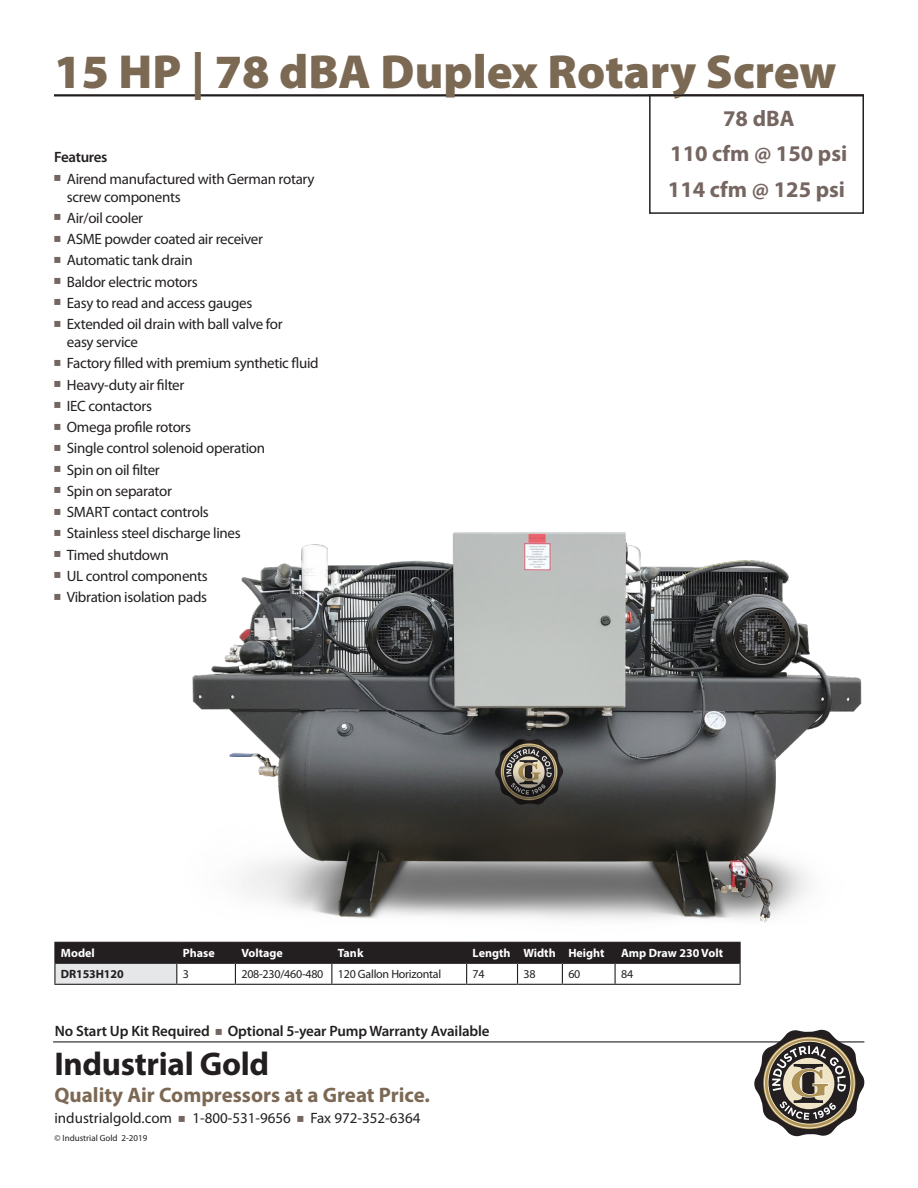
<style>
.page{position:relative;width:918px;height:1188px;background:#fff}
.page>*{position:absolute;margin:0;border:0;box-sizing:border-box;transform-origin:0 0}
.product_name{font:900 48px "Myriad Pro";color:#7c6954}
.tag-name{font:700 33px "Myriad Pro";letter-spacing:-.01em;color:#231f20}
.cfm{font:700 22.5px/34.2px "Myriad Pro";color:#766662;text-align:center}
.tag{font:700 21px "Myriad Pro";color:#7c6954}
.Bullet_List{font:15px/18px "Myriad Pro";letter-spacing:-.02em;color:#231f20}
.Bullet_Subhead{font:600 15px "Myriad Pro";letter-spacing:-.01em;color:#231f20}
.contact{font:15px "Myriad Pro";color:#231f20}
.Table_Head{font:700 12px "Myriad Pro";color:#fff}
.Table_Text{font:12px "Myriad Pro";letter-spacing:-.02em;color:#231f20}
.Table_bold{font:700 12px "Myriad Pro";letter-spacing:-.01em;color:#231f20}
.copyright{font:9px "Myriad Pro";color:#231f20}
.s1{font-family:"Universal Newswith Comm Pi";font-size:12px;color:#766662}
.s2{font-family:"Universal Newswith Comm Pi";font-weight:400;font-size:12px;color:#766662}
</style>
<div class="page">
<hr style="left:54px;top:94px;width:810px;height:2px;background:#231f20">
<div style="left:649px;top:94px;width:215px;height:120px;border:2px solid #231f20"></div>
<hr style="left:53px;top:1041px;width:811px;height:1px;background:#231f20">
<svg style="left:754px;top:1029px;width:111px;height:108px"></svg>
<hr style="left:54px;top:942px;width:123px;height:1px;background:#231f20">
<hr style="left:54px;top:943px;width:2px;height:20px;background:#231f20">
<hr style="left:54px;top:963px;width:123px;height:1px;background:#231f20">
<hr style="left:54px;top:964px;width:2px;height:20px;background:#231f20">
<svg style="left:55px;top:943px;width:686px;height:41px"></svg>
<hr style="left:54px;top:984px;width:123px;height:1px;background:#231f20">
<hr style="left:177px;top:984px;width:58px;height:1px;background:#231f20">
<hr style="left:235px;top:984px;width:97px;height:1px;background:#231f20">
<hr style="left:332px;top:984px;width:135px;height:1px;background:#231f20">
<hr style="left:467px;top:984px;width:51px;height:1px;background:#231f20">
<hr style="left:518px;top:984px;width:44px;height:1px;background:#231f20">
<hr style="left:562px;top:984px;width:53px;height:1px;background:#231f20">
<hr style="left:615px;top:984px;width:126px;height:1px;background:#231f20">
<img style="left:171px;top:532px;width:691px;height:422px">
<p class="product_name" style="left:54px;top:44px;width:784px">15 HP | 78 dBA Duplex Rotary Screw</p>
<p class="cfm" style="left:670px;top:101px;width:178px">78 dBA<br>110 cfm @ 150 psi</p>
<p class="cfm" style="left:668px;top:171px;width:179px">114 cfm @ 125 psi</p>
<p class="Bullet_Subhead" style="left:54px;top:148px;width:55px">Features</p>
<p class="Bullet_List" style="left:67px;top:169px;width:249px;text-indent:-13px"><span class="s1">n</span> Airend manufactured with German rotary screw components</p>
<p class="Bullet_List" style="left:54px;top:209px;width:90px"><span class="s1">n</span> Air/oil cooler</p>
<p class="Bullet_List" style="left:54px;top:230px;width:210px"><span class="s1">n</span> ASME powder coated air receiver</p>
<p class="Bullet_List" style="left:54px;top:251px;width:140px"><span class="s1">n</span> Automatic tank drain</p>
<p class="Bullet_List" style="left:54px;top:272px;width:145px"><span class="s1">n</span> Baldor electric motors</p>
<p class="Bullet_List" style="left:54px;top:294px;width:200px"><span class="s1">n</span> Easy to read and access gauges</p>
<p class="Bullet_List" style="left:67px;top:315px;width:217px;text-indent:-13px"><span class="s1">n</span> Extended oil drain with ball valve for easy service</p>
<p class="Bullet_List" style="left:54px;top:354px;width:266px"><span class="s1">n</span> Factory filled with premium synthetic fluid</p>
<p class="Bullet_List" style="left:54px;top:375px;width:132px"><span class="s1">n</span> Heavy-duty air filter</p>
<p class="Bullet_List" style="left:54px;top:397px;width:99px"><span class="s1">n</span> IEC contactors</p>
<p class="Bullet_List" style="left:54px;top:418px;width:138px"><span class="s1">n</span> Omega profile rotors</p>
<p class="Bullet_List" style="left:54px;top:439px;width:212px"><span class="s1">n</span> Single control solenoid operation</p>
<p class="Bullet_List" style="left:54px;top:460px;width:107px"><span class="s1">n</span> Spin on oil filter</p>
<p class="Bullet_List" style="left:54px;top:482px;width:119px"><span class="s1">n</span> Spin on separator</p>
<p class="Bullet_List" style="left:54px;top:503px;width:156px"><span class="s1">n</span> SMART contact controls</p>
<p class="Bullet_List" style="left:54px;top:524px;width:188px"><span class="s1">n</span> Stainless steel discharge lines</p>
<p class="Bullet_List" style="left:54px;top:545px;width:116px"><span class="s1">n</span> Timed shutdown</p>
<p class="Bullet_List" style="left:54px;top:567px;width:155px"><span class="s1">n</span> UL control components</p>
<p class="Bullet_List" style="left:54px;top:588px;width:154px"><span class="s1">n</span> Vibration isolation pads</p>
<p class="Table_Head" style="left:61px;top:945px;width:35px">Model</p>
<p class="Table_Head" style="left:183px;top:945px;width:33px">Phase</p>
<p class="Table_Head" style="left:241px;top:945px;width:43px">Voltage</p>
<p class="Table_Head" style="left:338px;top:945px;width:27px">Tank</p>
<p class="Table_Head" style="left:473px;top:945px;width:39px">Length</p>
<p class="Table_Head" style="left:524px;top:945px;width:34px">Width</p>
<p class="Table_Head" style="left:568px;top:945px;width:38px">Height</p>
<p class="Table_Head" style="left:621px;top:945px;width:103px">Amp Draw 230 Volt</p>
<p class="Table_bold" style="left:61px;top:966px;width:64px">DR153H120</p>
<p class="Table_Text" style="left:183px;top:967px;width:8px">3</p>
<p class="Table_Text" style="left:241px;top:967px;width:83px">208-230/460-480</p>
<p class="Table_Text" style="left:338px;top:967px;width:105px">120 Gallon Horizontal</p>
<p class="Table_Text" style="left:473px;top:967px;width:14px">74</p>
<p class="Table_Text" style="left:524px;top:967px;width:14px">38</p>
<p class="Table_Text" style="left:568px;top:967px;width:14px">60</p>
<p class="Table_Text" style="left:621px;top:967px;width:14px">84</p>
<p class="Bullet_Subhead" style="left:55px;top:1021px;width:436px">No Start Up Kit Required <span class="s2">n</span> Optional 5-year Pump Warranty Available</p>
<p class="tag-name" style="left:54px;top:1042px;width:216px">Industrial Gold</p>
<p class="tag" style="left:54px;top:1081px;width:377px">Quality Air Compressors at a Great Price.</p>
<p class="contact" style="left:54px;top:1109px;width:368px">industrialgold.com <span class="s1">n</span> 1-800-531-9656 <span class="s1">n</span> Fax 972-352-6364</p>
<p class="copyright" style="left:54px;top:1133px;width:94px">© Industrial Gold 2-2019</p>
</div>
